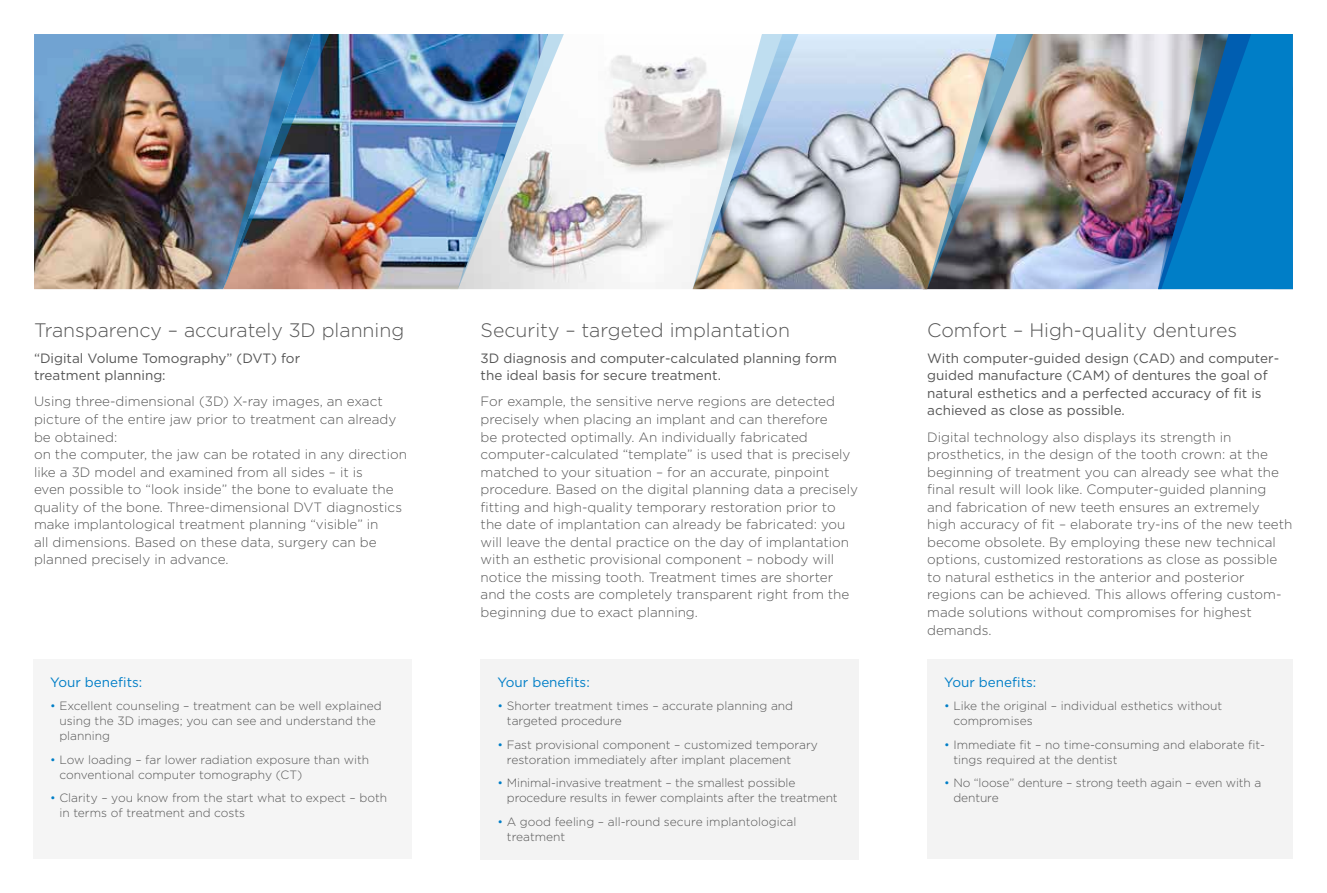
<style>
.page{position:relative;width:1327px;height:893px;background:#fff}
.page>*{position:absolute;margin:0;border:0;box-sizing:border-box;transform-origin:0 0}
.t1{font:300 19.5px "Gotham";color:#555}
.t2{font:300 13.5px/17.5px "Gotham";color:#555}
.t3{font:13.5px/17.5px "Gotham";color:#555}
.t4{font:13.5px "Gotham";color:#007ec7}
.t5{font:300 12px/15px "Gotham";color:#555}
.s1{color:#007ec7}
</style>
<div class="page">
<img style="left:1033px;top:34px;width:125px;height:255px">
<div style="left:33px;top:659px;width:379px;height:200px;background:#f5f5f5"></div>
<div style="left:480px;top:659px;width:379px;height:201px;background:#f3f3f3"></div>
<div style="left:927px;top:659px;width:366px;height:200px;background:#f3f3f3"></div>
<img style="left:564px;top:178px;width:128px;height:111px">
<img style="left:798px;top:34px;width:129px;height:255px">
<img style="left:34px;top:34px;width:189px;height:255px">
<img style="left:329px;top:34px;width:129px;height:255px">
<img style="left:223px;top:34px;width:106px;height:255px">
<img style="left:458px;top:34px;width:106px;height:255px">
<img style="left:692px;top:34px;width:106px;height:255px">
<img style="left:927px;top:34px;width:106px;height:255px">
<svg style="left:1158px;top:34px;width:135px;height:255px;background:#247fba"></svg>
<img style="left:605px;top:55px;width:116px;height:109px">
<h1 class="t1" style="left:34px;top:317px;width:372px">Transparency – accurately 3D planning</h1>
<p class="t3" style="left:34px;top:349px;width:268px">“Digital Volume Tomography” (DVT) for treatment planning:</p>
<p class="t2" style="left:34px;top:392px;width:374px">Using three-dimensional (3D) X-ray images, an exact picture of the entire jaw prior to treatment can already be obtained:<br>on the computer, the jaw can be rotated in any direction like a 3D model and examined from all sides – it is<br>even possible to “look inside” the bone to evaluate the quality of the bone. Three-dimensional DVT diagnostics make implantological treatment planning “visible” in<br>all dimensions. Based on these data, surgery can be planned precisely in advance.</p>
<p class="t4" style="left:50px;top:673px;width:94px">Your benefits:</p>
<p class="t5" style="left:59px;top:698px;width:324px;text-indent:-9px"><span class="s1">•</span> Excellent counseling – treatment can be well explained using the 3D images; you can see and understand the planning</p>
<p class="t5" style="left:59px;top:752px;width:311px;text-indent:-9px"><span class="s1">•</span> Low loading – far lower radiation exposure than with conventional computer tomography (CT)</p>
<p class="t5" style="left:59px;top:790px;width:329px;text-indent:-9px"><span class="s1">•</span> Clarity – you know from the start what to expect – both in terms of treatment and costs</p>
<h1 class="t1" style="left:480px;top:317px;width:311px">Security – targeted implantation</h1>
<p class="t3" style="left:480px;top:349px;width:358px">3D diagnosis and computer-calculated planning form the ideal basis for secure treatment.</p>
<p class="t2" style="left:480px;top:392px;width:379px">For example, the sensitive nerve regions are detected precisely when placing an implant and can therefore<br>be protected optimally. An individually fabricated computer-calculated “template” is used that is precisely matched to your situation – for an accurate, pinpoint procedure. Based on the digital planning data a precisely fitting and high-quality temporary restoration prior to the date of implantation can already be fabricated: you will leave the dental practice on the day of implantation with an esthetic provisional component – nobody will notice the missing tooth. Treatment times are shorter and the costs are completely transparent right from the beginning due to exact planning.</p>
<p class="t4" style="left:497px;top:673px;width:94px">Your benefits:</p>
<p class="t5" style="left:507px;top:698px;width:288px;text-indent:-9px"><span class="s1">•</span> Shorter treatment times – accurate planning and targeted procedure</p>
<p class="t5" style="left:507px;top:737px;width:312px;text-indent:-9px"><span class="s1">•</span> Fast provisional component – customized temporary restoration immediately after implant placement</p>
<p class="t5" style="left:507px;top:775px;width:332px;text-indent:-9px"><span class="s1">•</span> Minimal-invasive treatment – the smallest possible procedure results in fewer complaints after the treatment</p>
<p class="t5" style="left:507px;top:814px;width:291px;text-indent:-9px"><span class="s1">•</span> A good feeling – all-round secure implantological treatment</p>
<h1 class="t1" style="left:927px;top:317px;width:311px">Comfort – High-quality dentures</h1>
<p class="t3" style="left:927px;top:349px;width:353px">With computer-guided design (CAD) and computer&shy;guided manufacture (CAM) of dentures the goal of natural esthetics and a perfected accuracy of fit is achieved as close as possible.</p>
<p class="t2" style="left:927px;top:428px;width:367px">Digital technology also displays its strength in prosthetics, in the design of the tooth crown: at the beginning of treatment you can already see what the final result will look like. Computer-guided planning and fabrication of new teeth ensures an extremely<br>high accuracy of fit – elaborate try-ins of the new teeth become obsolete. By employing these new technical options, customized restorations as close as possible to natural esthetics in the anterior and posterior regions can be achieved. This allows offering custom&shy;made solutions without compromises for highest demands.</p>
<p class="t4" style="left:944px;top:673px;width:94px">Your benefits:</p>
<p class="t5" style="left:953px;top:698px;width:270px;text-indent:-9px"><span class="s1">•</span> Like the original – individual esthetics without compromises</p>
<p class="t5" style="left:953px;top:737px;width:313px;text-indent:-9px"><span class="s1">•</span> Immediate fit – no time-consuming and elaborate fit&shy;tings required at the dentist</p>
<p class="t5" style="left:953px;top:775px;width:309px;text-indent:-9px"><span class="s1">•</span> No “loose” denture – strong teeth again – even with a denture</p>
</div>
